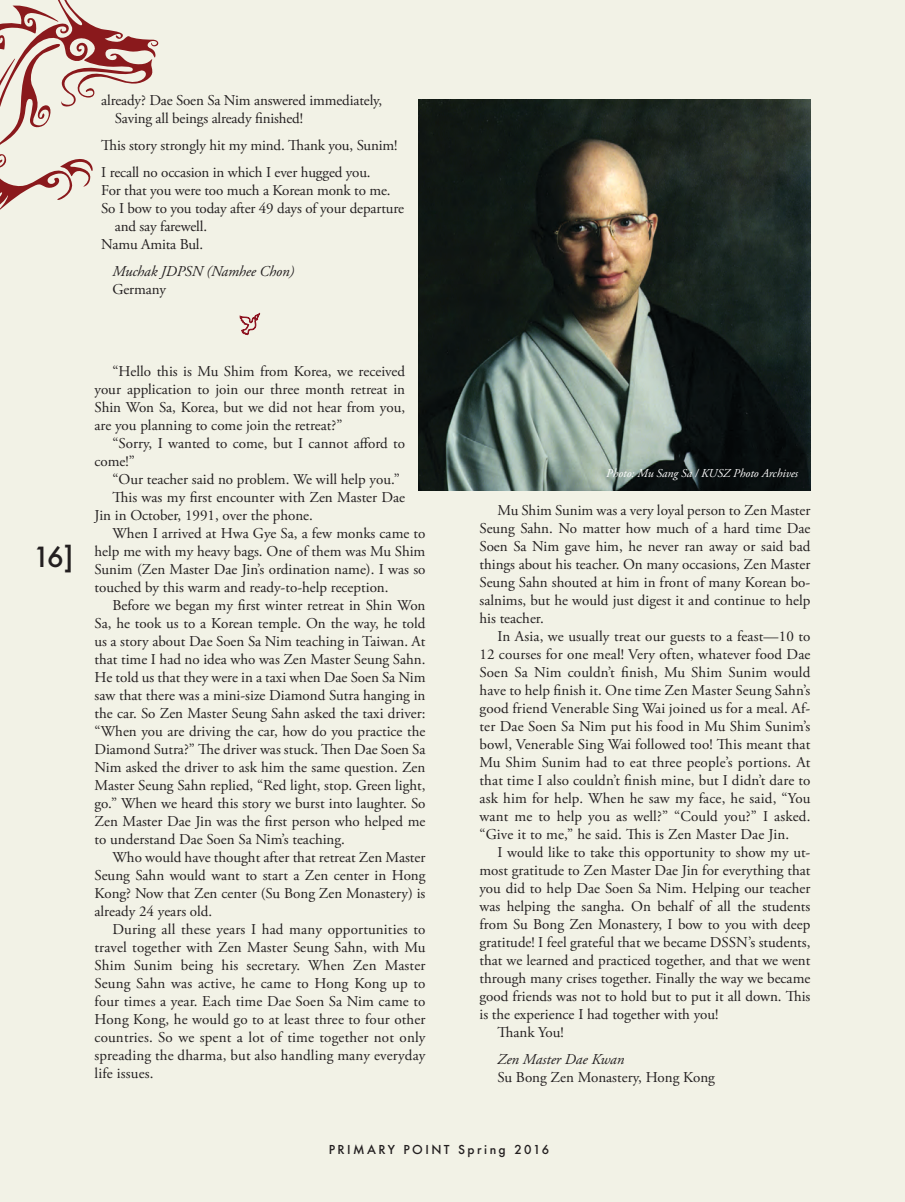
<style>
.page{position:relative;width:905px;height:1202px;background:#fff}
.page>*{position:absolute;margin:0;border:0;box-sizing:border-box;transform-origin:0 0}
.t1{font:500 27px "Futura";color:#231f20}
.t2{font:15px/18px "Adobe Garamond Pro";color:#231f20}
.t3{font:italic 15px "Adobe Garamond Pro";letter-spacing:-.01em;color:#231f20}
.t4{font:italic 12px "Adobe Garamond Pro";color:#fff}
.t5{font:500 12px "Futura";letter-spacing:.2em;color:#231f20}
</style>
<div class="page">
<div style="left:0;top:0;width:904px;height:1202px;background:#f2f2e6"></div>
<svg style="left:239px;top:312px;width:22px;height:24px"></svg>
<img style="left:418px;top:100px;width:392px;height:390px">
<svg style="left:0;top:0;width:159px;height:210px"></svg>
<p class="t2" style="left:115px;top:92px;width:269px;text-indent:-14px">already? Dae Soen Sa Nim answered immediately,<br>Saving all beings already finished!</p>
<p class="t2" style="left:101px;top:133px;width:297px;line-height:27px">This story strongly hit my mind. Thank you, Sunim!<br>I recall no occasion in which I ever hugged you.</p>
<p class="t2" style="left:101px;top:182px;width:291px">For that you were too much a Korean monk to me.</p>
<p class="t2" style="left:101px;top:200px;width:304px">So I bow to you today after 49 days of your departure</p>
<p class="t2" style="left:115px;top:218px;width:94px">and say farewell.</p>
<p class="t2" style="left:101px;top:236px;width:103px">Namu Amita Bul.</p>
<p class="t3" style="left:112px;top:263px;width:183px">Muchak JDPSN (Namhee Chon)</p>
<p class="t2" style="left:112px;top:281px;width:55px">Germany</p>
<h1 class="t1" style="left:33px;top:538px;width:42px">16]</h1>
<p class="t2" style="left:94px;top:362px;width:312px;text-align:justify;text-indent:18px">“Hello this is Mu Shim from Korea, we received your application to join our three month retreat in Shin Won Sa, Korea, but we did not hear from you, are you planning to come join the retreat?”</p>
<p class="t2" style="left:94px;top:434px;width:312px;text-indent:18px">“Sorry, I wanted to come, but I cannot afford to come!”</p>
<p class="t2" style="left:112px;top:470px;width:289px">“Our teacher said no problem. We will help you.”</p>
<p class="t2" style="left:112px;top:488px;width:294px">This was my first encounter with Zen Master Dae</p>
<p class="t2" style="left:94px;top:506px;width:220px">Jin in October, 1991, over the phone.</p>
<p class="t2" style="left:112px;top:524px;width:314px">When I arrived at Hwa Gye Sa, a few monks came to</p>
<p class="t2" style="left:94px;top:542px;width:332px">help me with my heavy bags. One of them was Mu Shim</p>
<p class="t2" style="left:94px;top:560px;width:332px">Sunim (Zen Master Dae Jin’s ordination name). I was so</p>
<p class="t2" style="left:94px;top:578px;width:295px">touched by this warm and ready-to-help reception.</p>
<p class="t2" style="left:112px;top:596px;width:314px">Before we began my first winter retreat in Shin Won</p>
<p class="t2" style="left:94px;top:614px;width:332px">Sa, he took us to a Korean temple. On the way, he told</p>
<p class="t2" style="left:94px;top:632px;width:332px">us a story about Dae Soen Sa Nim teaching in Taiwan. At</p>
<p class="t2" style="left:94px;top:650px;width:332px">that time I had no idea who was Zen Master Seung Sahn.</p>
<p class="t2" style="left:94px;top:668px;width:332px">He told us that they were in a taxi when Dae Soen Sa Nim</p>
<p class="t2" style="left:94px;top:686px;width:332px">saw that there was a mini-size Diamond Sutra hanging in</p>
<p class="t2" style="left:94px;top:704px;width:332px">the car. So Zen Master Seung Sahn asked the taxi driver:</p>
<p class="t2" style="left:94px;top:722px;width:332px">“When you are driving the car, how do you practice the</p>
<p class="t2" style="left:94px;top:740px;width:332px">Diamond Sutra?” The driver was stuck. Then Dae Soen Sa</p>
<p class="t2" style="left:94px;top:758px;width:332px">Nim asked the driver to ask him the same question. Zen</p>
<p class="t2" style="left:94px;top:776px;width:332px">Master Seung Sahn replied, “Red light, stop. Green light,</p>
<p class="t2" style="left:94px;top:794px;width:332px">go.” When we heard this story we burst into laughter. So</p>
<p class="t2" style="left:94px;top:812px;width:332px">Zen Master Dae Jin was the first person who helped me</p>
<p class="t2" style="left:94px;top:830px;width:252px">to understand Dae Soen Sa Nim’s teaching.</p>
<p class="t2" style="left:112px;top:848px;width:314px">Who would have thought after that retreat Zen Master</p>
<p class="t2" style="left:94px;top:866px;width:332px">Seung Sahn would want to start a Zen center in Hong</p>
<p class="t2" style="left:94px;top:884px;width:332px">Kong? Now that Zen center (Su Bong Zen Monastery) is</p>
<p class="t2" style="left:94px;top:902px;width:119px">already 24 years old.</p>
<p class="t2" style="left:112px;top:920px;width:314px">During all these years I had many opportunities to</p>
<p class="t2" style="left:94px;top:938px;width:332px">travel together with Zen Master Seung Sahn, with Mu</p>
<p class="t2" style="left:94px;top:956px;width:332px">Shim Sunim being his secretary. When Zen Master</p>
<p class="t2" style="left:94px;top:974px;width:332px">Seung Sahn was active, he came to Hong Kong up to</p>
<p class="t2" style="left:94px;top:992px;width:332px">four times a year. Each time Dae Soen Sa Nim came to</p>
<p class="t2" style="left:94px;top:1010px;width:332px">Hong Kong, he would go to at least three to four other</p>
<p class="t2" style="left:94px;top:1028px;width:332px">countries. So we spent a lot of time together not only</p>
<p class="t2" style="left:94px;top:1046px;width:332px">spreading the dharma, but also handling many everyday</p>
<p class="t2" style="left:94px;top:1064px;width:61px">life issues.</p>
<p class="t4" style="left:606px;top:466px;width:193px">Photo: Mu Sang Sa / KUSZ Photo Archives</p>
<p class="t2" style="left:479px;top:501px;width:332px;text-align:justify;text-indent:18px">Mu Shim Sunim was a very loyal person to Zen Master Seung Sahn. No matter how much of a hard time Dae Soen Sa Nim gave him, he never ran away or said bad things about his teacher. On many occasions, Zen Master Seung Sahn shouted at him in front of many Korean bo&shy;salnims, but he would just digest it and continue to help his teacher.</p>
<p class="t2" style="left:479px;top:627px;width:332px;text-align:justify;text-indent:18px">In Asia, we usually treat our guests to a feast—10 to 12 courses for one meal! Very often, whatever food Dae Soen Sa Nim couldn’t finish, Mu Shim Sunim would have to help finish it. One time Zen Master Seung Sahn’s good friend Venerable Sing Wai joined us for a meal. Af&shy;ter Dae Soen Sa Nim put his food in Mu Shim Sunim’s bowl, Venerable Sing Wai followed too! This meant that Mu Shim Sunim had to eat three people’s portions. At that time I also couldn’t finish mine, but I didn’t dare to ask him for help. When he saw my face, he said, “You want me to help you as well?” “Could you?” I asked. “Give it to me,” he said. This is Zen Master Dae Jin.</p>
<p class="t2" style="left:497px;top:843px;width:314px">I would like to take this opportunity to show my ut-</p>
<p class="t2" style="left:479px;top:861px;width:332px">most gratitude to Zen Master Dae Jin for everything that</p>
<p class="t2" style="left:479px;top:879px;width:332px">you did to help Dae Soen Sa Nim. Helping our teacher</p>
<p class="t2" style="left:479px;top:897px;width:332px">was helping the sangha. On behalf of all the students</p>
<p class="t2" style="left:479px;top:915px;width:332px">from Su Bong Zen Monastery, I bow to you with deep</p>
<p class="t2" style="left:479px;top:933px;width:332px">gratitude! I feel grateful that we became DSSN’s students,</p>
<p class="t2" style="left:479px;top:951px;width:332px">that we learned and practiced together, and that we went</p>
<p class="t2" style="left:479px;top:969px;width:332px">through many crises together. Finally the way we became</p>
<p class="t2" style="left:479px;top:987px;width:332px">good friends was not to hold but to put it all down. This</p>
<p class="t2" style="left:479px;top:1005px;width:240px">is the experience I had together with you!</p>
<p class="t2" style="left:497px;top:1023px;width:68px">Thank You!</p>
<p class="t3" style="left:497px;top:1050px;width:128px">Zen Master Dae Kwan</p>
<p class="t2" style="left:497px;top:1068px;width:219px">Su Bong Zen Monastery, Hong Kong</p>
<p class="t5" style="left:329px;top:1141px;width:222px">PRIMARY POINT Spring 2016</p>
</div>
